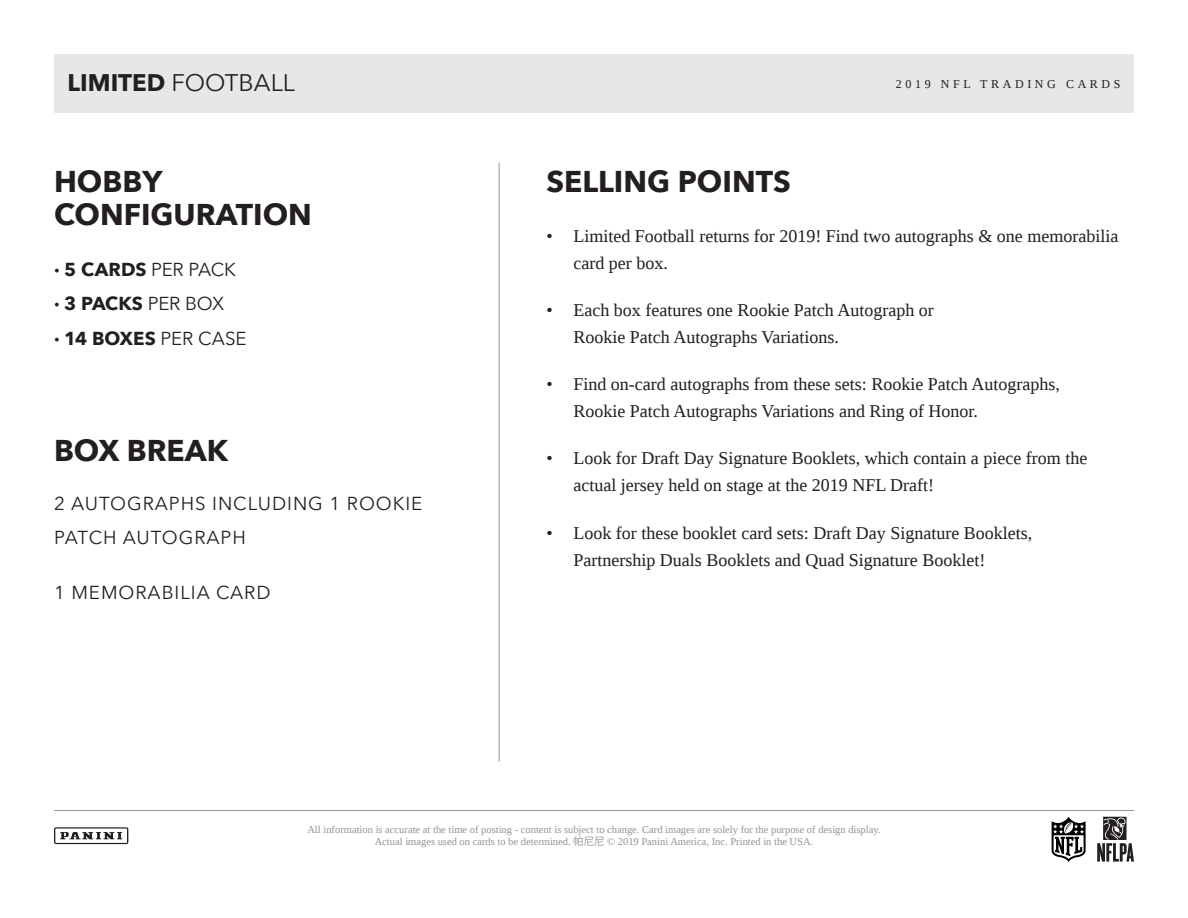
<style>
.page{position:relative;width:1188px;height:918px;background:#fff}
.page>*{position:absolute;margin:0;border:0;box-sizing:border-box;transform-origin:0 0}
.t1{font:700 30px "Avenir Next";color:#231f20}
.t2{font:24px "Avenir Next";color:#231f20}
.t3{font:18.75px/34.5px "Avenir Next";letter-spacing:.05em;color:#231f20}
.t4{font:700 18.75px "Avenir Next";letter-spacing:.005em;color:#231f20}
.t5{font:18px/27px "Liberation Serif";color:#231f20}
.t6{font:12px "Liberation Serif";letter-spacing:.3em;color:#231f20}
.t7{font:10.5px/12.6px "Liberation Serif";color:#939598;text-align:center}
.s1{font-weight:700}
.s2{font-weight:400}
.s3{font-family:"Koz Go Pr 6 N"}
</style>
<div class="page">
<hr style="left:54px;top:810px;width:1080px;height:1px;background:#939598">
<svg style="left:54px;top:827px;width:74px;height:17px"></svg>
<svg style="left:1097px;top:817px;width:37px;height:45px"></svg>
<svg style="left:1051px;top:817px;width:35px;height:45px"></svg>
<div style="left:54px;top:54px;width:1080px;height:58px;background:#e6e7e9"></div>
<hr style="left:499px;top:162px;width:1px;height:600px;background:#939598">
<p class="t2" style="left:68px;top:69px;width:229px"><span class="s1">LIMITED</span> FOOTBALL</p>
<p class="t6" style="left:896px;top:76px;width:226px">2019 NFL TRADING CARDS</p>
<p class="t1" style="left:54px;top:156px;width:110px">HOBBY</p>
<p class="t1" style="left:546px;top:156px;width:246px">SELLING POINTS</p>
<p class="t1" style="left:54px;top:189px;width:259px">CONFIGURATION</p>
<p class="t4" style="left:54px;top:253px;width:183px">· 5 CARDS <span class="s2">PER PACK</span></p>
<p class="t4" style="left:54px;top:287px;width:172px">· 3 PACKS <span class="s2">PER BOX</span></p>
<p class="t4" style="left:54px;top:322px;width:194px">· 14 BOXES <span class="s2">PER CASE</span></p>
<p class="t5" style="left:573px;top:222px;width:546px;text-indent:-27px">• Limited Football returns for 2019! Find two autographs &amp; one memorabilia card per box.</p>
<p class="t5" style="left:573px;top:296px;width:362px;text-indent:-27px">• Each box features one Rookie Patch Autograph or<br>Rookie Patch Autographs Variations.</p>
<p class="t5" style="left:573px;top:371px;width:488px;text-indent:-27px">• Find on-card autographs from these sets: Rookie Patch Autographs,<br>Rookie Patch Autographs Variations and Ring of Honor.</p>
<p class="t5" style="left:573px;top:445px;width:515px;text-indent:-27px">• Look for Draft Day Signature Booklets, which contain a piece from the actual jersey held on stage at the 2019 NFL Draft!</p>
<p class="t5" style="left:573px;top:519px;width:460px;text-indent:-27px">• Look for these booklet card sets: Draft Day Signature Booklets,<br>Partnership Duals Booklets and Quad Signature Booklet!</p>
<p class="t1" style="left:54px;top:425px;width:176px">BOX BREAK</p>
<p class="t3" style="left:54px;top:486px;width:370px">2 AUTOGRAPHS INCLUDING 1 ROOKIE<br>PATCH AUTOGRAPH</p>
<p class="t3" style="left:54px;top:575px;width:218px">1 MEMORABILIA CARD</p>
<p class="t7" style="left:307px;top:823px;width:575px">All information is accurate at the time of posting - content is subject to change. Card images are solely for the purpose of design display.<br>Actual images used on cards to be determined. <span class="s3">帕尼尼</span> © 2019 Panini America, Inc. Printed in the USA.</p>
</div>
